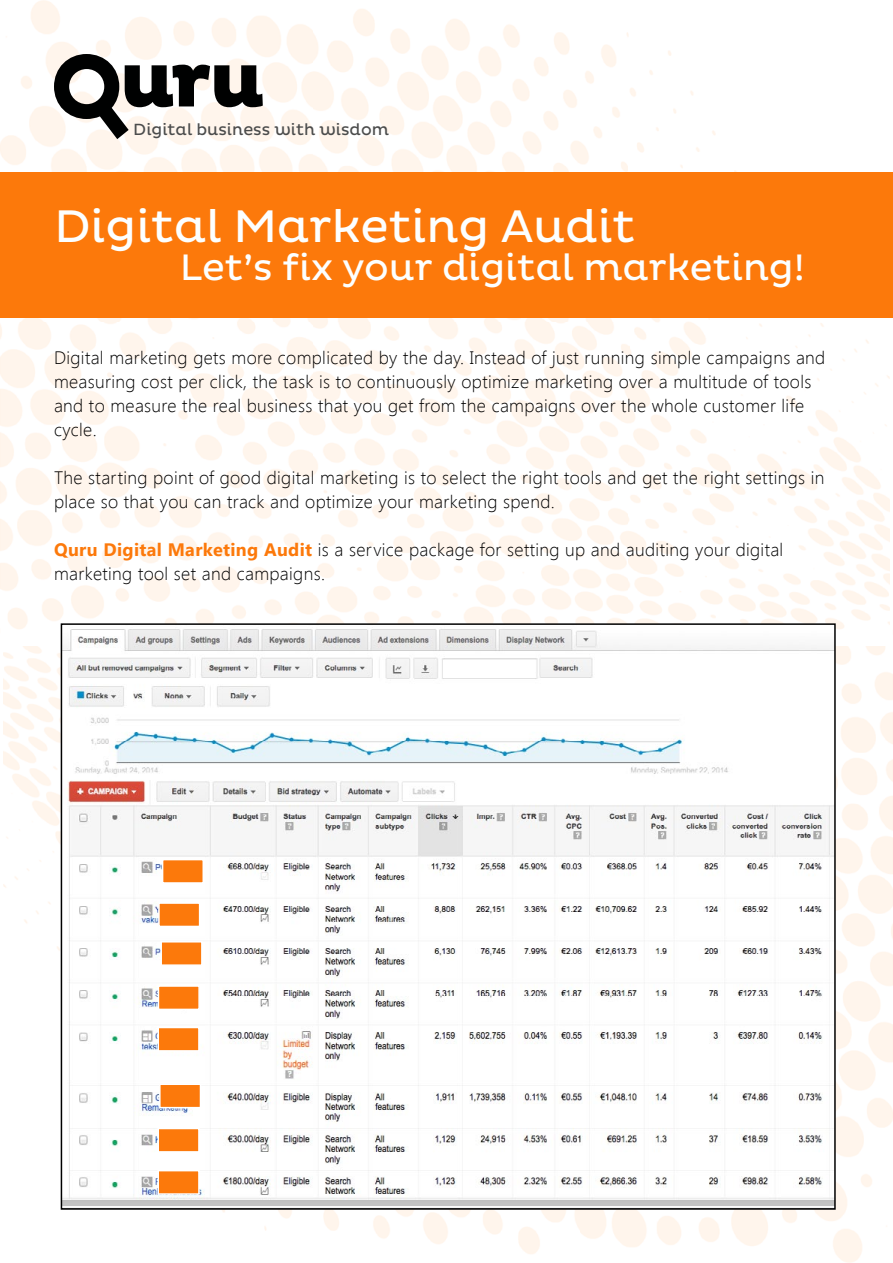
<style>
.page{position:relative;width:893px;height:1263px;background:#fff}
.page>*{position:absolute;margin:0;border:0;box-sizing:border-box;transform-origin:0 0}
.t1{font:46.5px "Pluto";color:#fcffff}
.t2{font:37.5px "Pluto";color:#fcffff}
.t3{font:300 18px/24px "Segoe UI";letter-spacing:.02em;color:#000}
.t4{font:16.5px "Pluto";color:#4b4c4c}
.s1{font-weight:700;color:#fc790b}
</style>
<div class="page">
<img style="left:3px;top:622px;width:890px;height:641px">
<div style="left:0;top:172px;width:893px;height:146px;background:#fc790b"></div>
<svg style="left:54px;top:54px;width:209px;height:85px"></svg>
<img style="left:64px;top:626px;width:769px;height:581px">
<div style="left:162px;top:859px;width:42px;height:25px;background:#fc790b;border:2px solid #fff"></div>
<div style="left:158px;top:902px;width:42px;height:25px;background:#fc790b;border:2px solid #fff"></div>
<div style="left:160px;top:941px;width:43px;height:25px;background:#fc790b;border:2px solid #fff"></div>
<div style="left:158px;top:985px;width:42px;height:25px;background:#fc790b;border:2px solid #fff"></div>
<div style="left:158px;top:1027px;width:42px;height:24px;background:#fc790b;border:2px solid #fff"></div>
<div style="left:159px;top:1083px;width:42px;height:25px;background:#fc790b;border:2px solid #fff"></div>
<div style="left:158px;top:1128px;width:42px;height:24px;background:#fc790b;border:2px solid #fff"></div>
<div style="left:158px;top:1170px;width:42px;height:25px;background:#fc790b;border:2px solid #fff"></div>
<p class="t4" style="left:133px;top:120px;width:257px">Digital business with wisdom</p>
<h1 class="t1" style="left:54px;top:199px;width:583px">Digital Marketing Audit</h1>
<h2 class="t2" style="left:180px;top:245px;width:626px">Let’s fix your digital marketing!</h2>
<p class="t3" style="left:54px;top:345px;width:773px">Digital marketing gets more complicated by the day. Instead of just running simple campaigns and measuring cost per click, the task is to continuously optimize marketing over a multitude of tools and to measure the real business that you get from the campaigns over the whole customer life cycle.</p>
<p class="t3" style="left:54px;top:465px;width:772px">The starting point of good digital marketing is to select the right tools and get the right settings in place so that you can track and optimize your marketing spend.</p>
<p class="t3" style="left:54px;top:537px;width:731px"><span class="s1">Quru Digital Marketing Audit</span> is a service package for setting up and auditing your digital marketing tool set and campaigns.</p>
</div>
